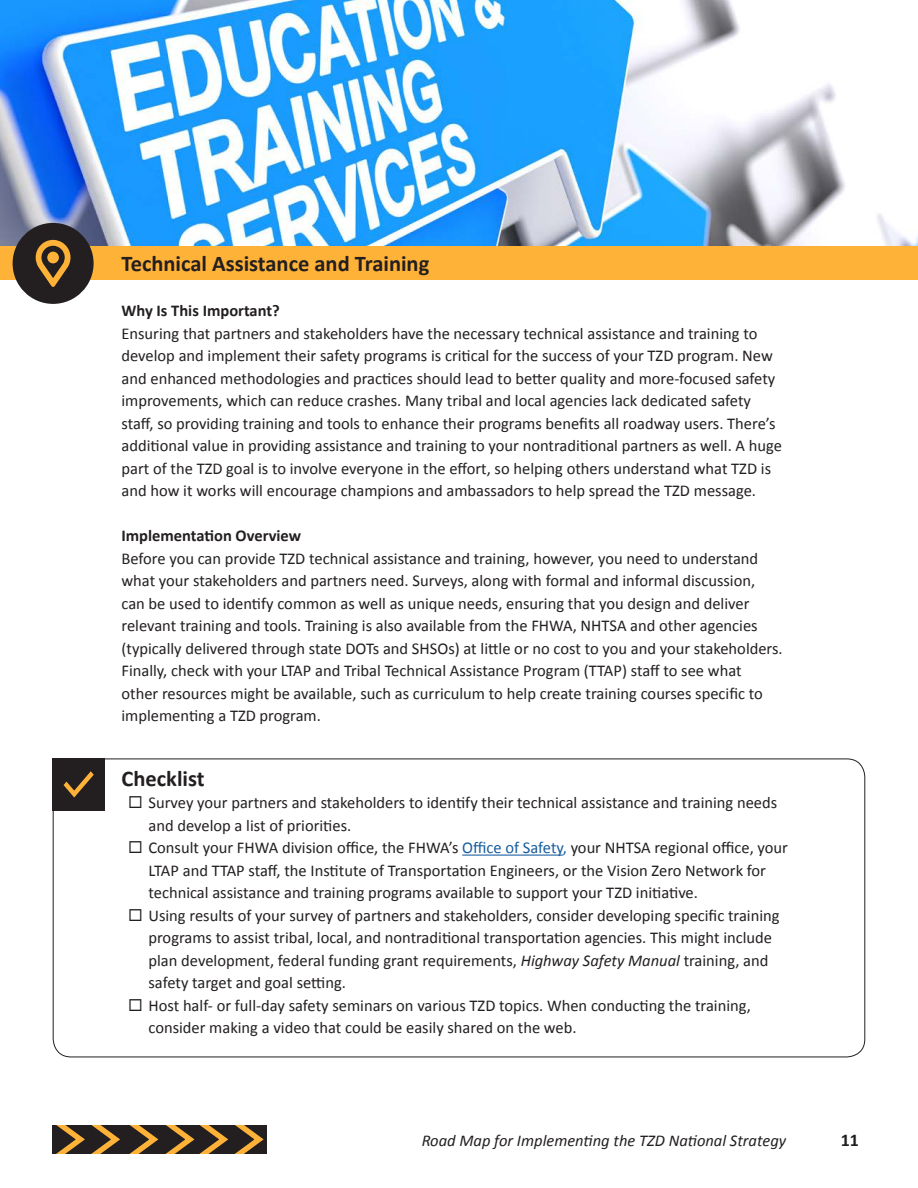
<style>
.page{position:relative;width:918px;height:1188px;background:#fff}
.page>*{position:absolute;margin:0;border:0;box-sizing:border-box;transform-origin:0 0}
.subhead_elements{font:700 22.5px "Calibri";color:#231f20}
.t1{font:700 18px "Calibri";color:#231f20}
.body{font:16.5px/22.5px "Calibri";color:#231f20}
.t2{font:italic 16.5px "Calibri";color:#231f20}
.body-2{font:700 16.5px "Calibri";color:#231f20}
.s1{color:#175d9e}
.s2{font-style:italic}
</style>
<div class="page">
<svg style="left:52px;top:1125px;width:215px;height:29px;background:#5a4426"></svg>
<img style="left:0;top:0;width:918px;height:247px">
<div style="left:0;top:247px;width:918px;height:33px;background:#ffb238"></div>
<div style="left:13px;top:223px;width:81px;height:81px;background:#231f20;border-radius:50%"></div>
<svg style="left:36px;top:240px;width:35px;height:47px"></svg>
<svg style="left:52px;top:758px;width:814px;height:300px"></svg>
<div style="left:52px;top:758px;width:53px;height:53px;background:#231f20"></div>
<svg style="left:64px;top:771px;width:30px;height:26px"></svg>
<p class="subhead_elements" style="left:122px;top:249px;width:309px">Technical Assistance and Training</p>
<p class="body-2" style="left:122px;top:300px;width:160px">Why Is This Important?</p>
<p class="body" style="left:122px;top:321px;width:662px">Ensuring that partners and stakeholders have the necessary technical assistance and training to develop and implement their safety programs is critical for the success of your TZD program. New and enhanced methodologies and practices should lead to better quality and more-focused safety improvements, which can reduce crashes. Many tribal and local agencies lack dedicated safety staff, so providing training and tools to enhance their programs benefits all roadway users. There’s additional value in providing assistance and training to your nontraditional partners as well. A huge part of the TZD goal is to involve everyone in the effort, so helping others understand what TZD is and how it works will encourage champions and ambassadors to help spread the TZD message.</p>
<p class="body-2" style="left:122px;top:525px;width:181px">Implementation Overview</p>
<p class="body" style="left:122px;top:546px;width:663px">Before you can provide TZD technical assistance and training, however, you need to understand what your stakeholders and partners need. Surveys, along with formal and informal discussion,<br>can be used to identify common as well as unique needs, ensuring that you design and deliver relevant training and tools. Training is also available from the FHWA, NHTSA and other agencies (typically delivered through state DOTs and SHSOs) at little or no cost to you and your stakeholders.<br>Finally, check with your LTAP and Tribal Technical Assistance Program (TTAP) staff to see what<br>other resources might be available, such as curriculum to help create training courses specific to implementing a TZD program.</p>
<p class="subhead_elements" style="left:122px;top:764px;width:85px">Checklist</p>
<p class="body" style="left:148px;top:791px;width:630px;text-indent:-20px">◻ Survey your partners and stakeholders to identify their technical assistance and training needs and develop a list of priorities.</p>
<p class="body" style="left:148px;top:836px;width:641px;text-indent:-20px">◻ Consult your FHWA division office, the FHWA’s <span class="s1">Office of Safety,</span> your NHTSA regional office, your<br>LTAP and TTAP staff, the Institute of Transportation Engineers, or the Vision Zero Network for technical assistance and training programs available to support your TZD initiative.</p>
<p class="body" style="left:148px;top:903px;width:633px;text-indent:-20px">◻ Using results of your survey of partners and stakeholders, consider developing specific training programs to assist tribal, local, and nontraditional transportation agencies. This might include plan development, federal funding grant requirements, <span class="s2">Highway Safety Manual</span> training, and safety target and goal setting.</p>
<p class="body" style="left:148px;top:993px;width:604px;text-indent:-20px">◻ Host half- or full-day safety seminars on various TZD topics. When conducting the training, consider making a video that could be easily shared on the web.</p>
<p class="t2" style="left:422px;top:1129px;width:366px">Road Map for Implementing the TZD National Strategy</p>
<p class="t1" style="left:841px;top:1129px;width:20px">11</p>
</div>
